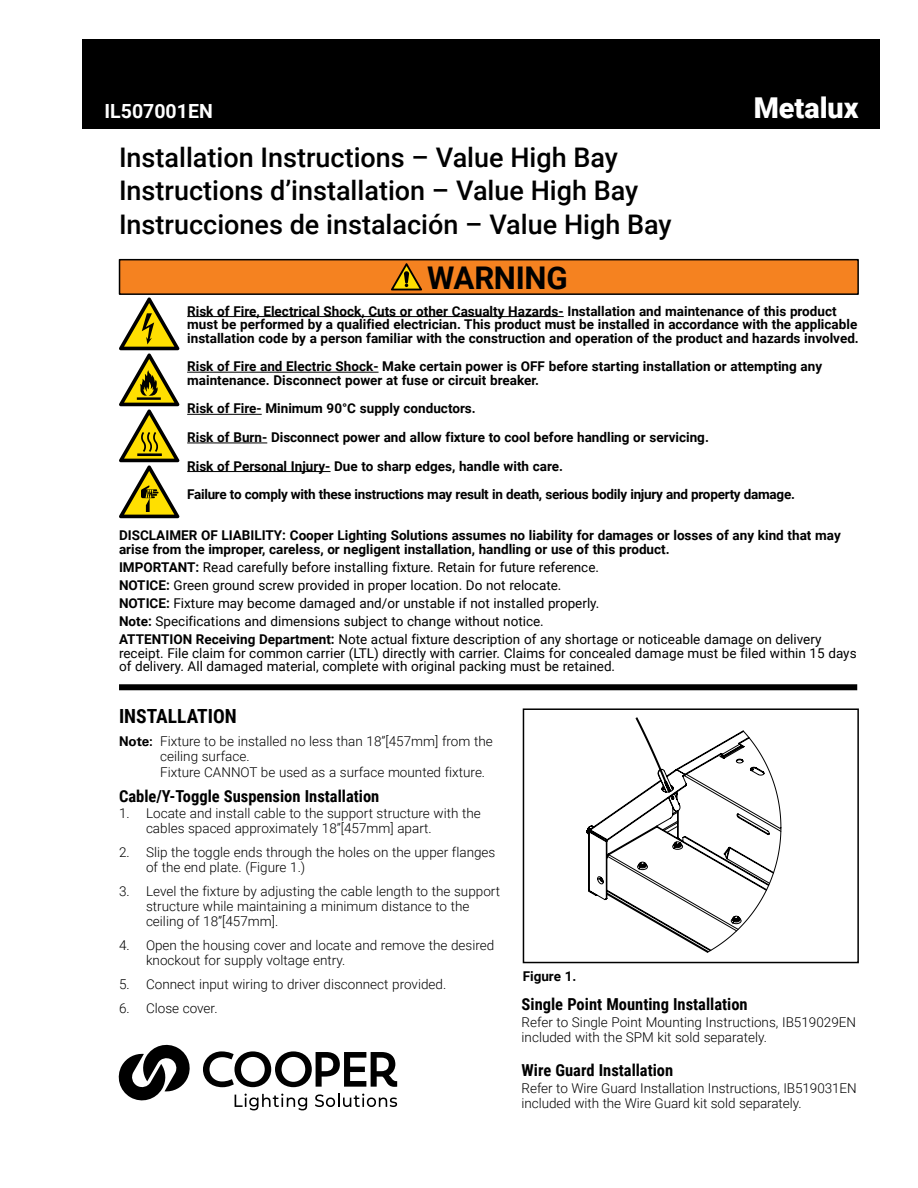
<style>
.page{position:relative;width:918px;height:1188px;background:#fff}
.page>*{position:absolute;margin:0;border:0;box-sizing:border-box;transform-origin:0 0}
.t1{font:700 31.35px "Roboto";letter-spacing:-.01em;color:#000}
.t2{font:900 28.65px "Roboto";color:#fff}
.t3{font:500 27px/33.8px "Roboto";color:#000}
.t4{font:700 19.5px "Roboto Condensed";color:#000}
.t5{font:700 19.5px "Roboto";color:#fff}
.t6{font:700 16.5px "Roboto Condensed";color:#000}
.t7{font:700 13.5px/13.5px "Roboto";color:#000}
.t8{font:300 13.5px/15px "Roboto";color:#000}
.t9{font:13.5px/18.1px "Roboto";color:#000}
.s1{font-weight:700}
.s2{font-family:"Univers LT Std";font-weight:700}
</style>
<div class="page">
<svg style="left:587px;top:718px;width:194px;height:235px"></svg>
<div style="left:523px;top:708px;width:336px;height:255px;border:2px solid #000"></div>
<hr style="left:187px;top:316px;width:377px;height:1px;background:#000">
<hr style="left:187px;top:372px;width:192px;height:1px;background:#000">
<hr style="left:187px;top:414px;width:75px;height:1px;background:#000">
<hr style="left:187px;top:443px;width:80px;height:1px;background:#000">
<hr style="left:187px;top:471px;width:144px;height:1px;background:#000">
<div style="left:120px;top:260px;width:738px;height:34px;background:#f58220"></div>
<div style="left:119px;top:259px;width:740px;height:36px;border:2px solid #000"></div>
<svg style="left:391px;top:263px;width:31px;height:27px"></svg>
<div style="left:119px;top:684px;width:738px;height:6px;background:#000"></div>
<div style="left:82px;top:39px;width:797px;height:90px;background:#000"></div>
<svg style="left:119px;top:297px;width:60px;height:221px"></svg>
<svg style="left:118px;top:1044px;width:72px;height:57px"></svg>
<svg style="left:235px;top:1094px;width:72px;height:16px"></svg>
<svg style="left:315px;top:1094px;width:82px;height:13px"></svg>
<svg style="left:203px;top:1051px;width:194px;height:36px"></svg>
<h3 class="t5" style="left:105px;top:97px;width:110px">IL507001EN</h3>
<h2 class="t2" style="left:754px;top:88px;width:106px">Metalux</h2>
<h3 class="t3" style="left:119px;top:139px;width:554px">Installation Instructions – Value High Bay<br>Instructions d’installation – Value High Bay<br>Instrucciones de instalación – Value High Bay</h3>
<h1 class="t1" style="left:427px;top:256px;width:142px">WARNING</h1>
<p class="t7" style="left:187px;top:304px;width:673px">Risk of Fire, Electrical Shock, Cuts or other Casualty Hazards- Installation and maintenance of this product must be performed by a qualified electrician. This product must be installed in accordance with the applicable installation code by a person familiar with the construction and operation of the product and hazards involved.</p>
<p class="t7" style="left:187px;top:359px;width:636px">Risk of Fire and Electric Shock- Make certain power is OFF before starting installation or attempting any maintenance. Disconnect power at fuse or circuit breaker.</p>
<p class="t7" style="left:187px;top:394px;width:609px;line-height:28.7px">Risk of Fire- Minimum 90°C supply conductors.<br>Risk of Burn- Disconnect power and allow fixture to cool before handling or servicing.<br>Risk of Personal Injury- Due to sharp edges, handle with care.<br>Failure to comply with these instructions may result in death, serious bodily injury and property damage.</p>
<p class="t7" style="left:119px;top:528px;width:723px">DISCLAIMER OF LIABILITY: Cooper Lighting Solutions assumes no liability for damages or losses of any kind that may arise from the improper, careless, or negligent installation, handling or use of this product.</p>
<p class="t9" style="left:119px;top:557px;width:704px"><span class="s1">IMPORTANT:</span> Read carefully before installing fixture. Retain for future reference.<br><span class="s1">NOTICE:</span> Green ground screw provided in proper location. Do not relocate.<br><span class="s1">NOTICE:</span> Fixture may become damaged and/or unstable if not installed properly.<br><span class="s1">Note:</span> Specifications and dimensions subject to change without notice.<br><span class="s1">ATTENTION Receiving Department:</span> Note actual fixture description of any shortage or noticeable damage on delivery</p>
<p class="t9" style="left:119px;top:646px;width:739px;line-height:13.5px">receipt. File claim for common carrier (LTL) directly with carrier. Claims for concealed damage must be filed within 15 days of delivery. All damaged material, complete with original packing must be retained.</p>
<h3 class="t4" style="left:119px;top:703px;width:119px">INSTALLATION</h3>
<p class="t8" style="left:160px;top:732px;width:334px;line-height:15.8px;text-indent:-41px"><span class="s1">N</span><span class="s2">ote:</span> Fixture to be installed no less than 18”[457mm] from the ceiling surface.<br>Fixture CANNOT be used as a surface mounted fixture.</p>
<p class="t6" style="left:119px;top:784px;width:262px">Cable/Y-Toggle Suspension Installation</p>
<p class="t8" style="left:146px;top:806px;width:336px;text-indent:-27px">1. Locate and install cable to the support structure with the cables spaced approximately 18”[457mm] apart.</p>
<p class="t8" style="left:146px;top:845px;width:351px;text-indent:-27px">2. Slip the toggle ends through the holes on the upper flanges of the end plate. (Figure 1.)</p>
<p class="t8" style="left:146px;top:884px;width:356px;text-indent:-27px">3. Level the fixture by adjusting the cable length to the support structure while maintaining a minimum distance to the ceiling of 18”[457mm].</p>
<p class="t8" style="left:146px;top:938px;width:350px;text-indent:-27px">4. Open the housing cover and locate and remove the desired knockout for supply voltage entry.</p>
<p class="t8" style="left:119px;top:977px;width:329px">5. Connect input wiring to driver disconnect provided.</p>
<p class="t8" style="left:119px;top:1001px;width:100px">6. Close cover.</p>
<p class="t7" style="left:523px;top:969px;width:55px">Figure 1.</p>
<p class="t6" style="left:522px;top:993px;width:228px">Single Point Mounting Installation</p>
<p class="t8" style="left:522px;top:1014px;width:336px">Refer to Single Point Mounting Instructions, IB519029EN included with the SPM kit sold separately.</p>
<p class="t6" style="left:522px;top:1059px;width:153px">Wire Guard Installation</p>
<p class="t8" style="left:522px;top:1080px;width:337px">Refer to Wire Guard Installation Instructions, IB519031EN included with the Wire Guard kit sold separately.</p>
</div>
